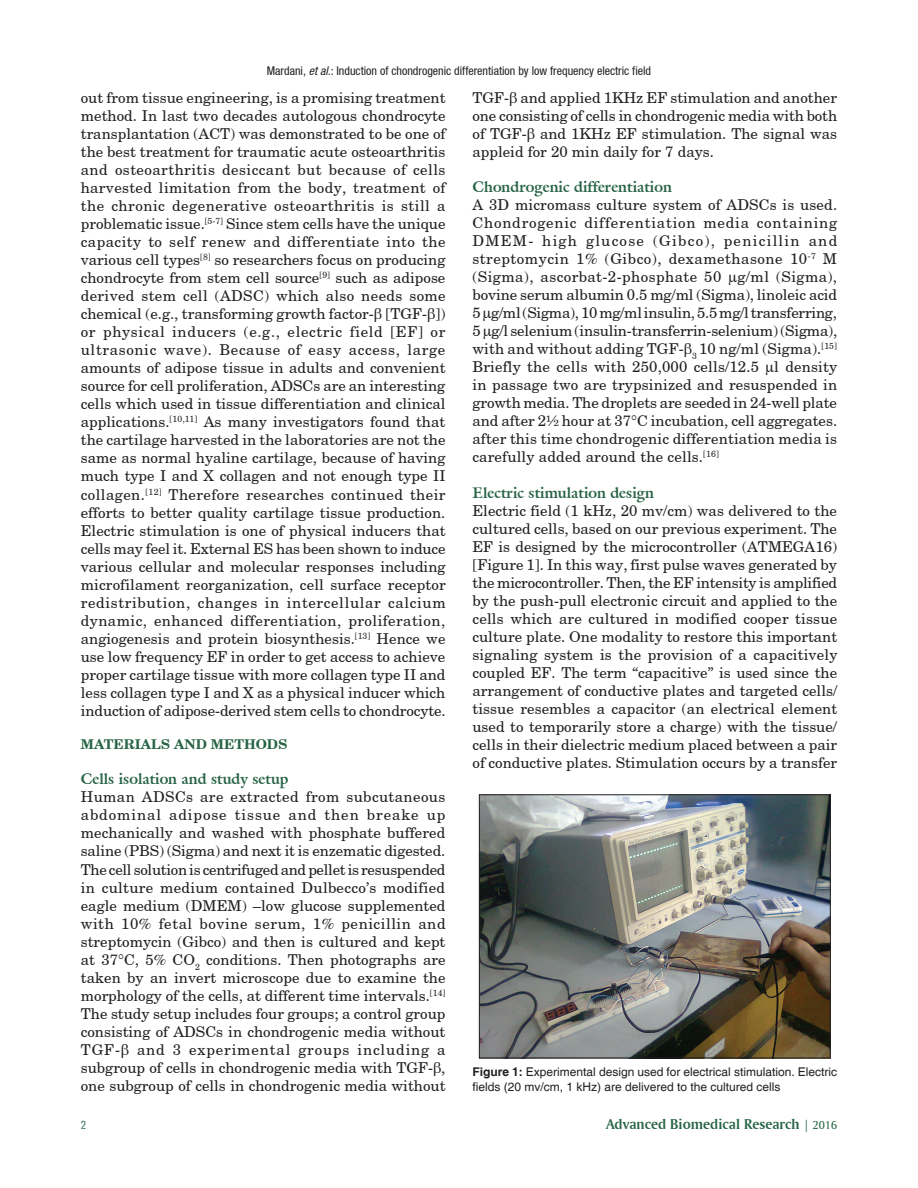
<style>
.page{position:relative;width:918px;height:1188px;background:#fff}
.page>*{position:absolute;margin:0;border:0;box-sizing:border-box;transform-origin:0 0}
.TX{font:15px/18px "New Century Schoolbook";color:#231f20;text-align:justify}
.t1{font:700 15px "Galliard IT Cby BT";color:#286446}
.RF{font:15px "Amerigo BT Bold A";color:#286446}
.t2{font:700 13.5px "Century Schoolbook BT";color:#286446}
.FGC{font:12px/15px "Helvetica";color:#231f20}
.t3{font:12px "Heavenetica Cond 5 SH";color:#231f20}
.RF-2{font:12px "Bell Centennial BT Address";color:#286446}
.s1{font-family:"Heavenetica Cond 5 Obl SH"}
.s2{font-weight:700}
.s3{font-family:"Amerigo BT Roman A";font-size:12px}
</style>
<div class="page">
<img style="left:481px;top:797px;width:348px;height:259px">
<div style="left:479px;top:795px;width:352px;height:263px;border:1px solid #231f20"></div>
<p class="t3" style="left:267px;top:63px;width:386px">Mardani, <span class="s1">et al.</span>: Induction of chondrogenic differentiation by low frequency electric field</p>
<p class="TX" style="left:81px;top:88px;width:366px">out from tissue engineering, is a promising treatment method. In last two decades autologous chondrocyte transplantation (ACT) was demonstrated to be one of the best treatment for traumatic acute osteoarthritis and osteoarthritis desiccant but because of cells harvested limitation from the body, treatment of the chronic degenerative osteoarthritis is still a problematic issue.<sup>[5‑7]</sup> Since stem cells have the unique capacity to self renew and differentiate into the various cell types<sup>[8]</sup> so researchers focus on producing chondrocyte from stem cell source<sup>[9]</sup> such as adipose derived stem cell (ADSC) which also needs some chemical (e.g., transforming growth factor‑ [TGF‑ ]) or physical inducers (e.g., electric field [EF] or ultrasonic wave). Because of easy access, large amounts of adipose tissue in adults and convenient source for cell proliferation, ADSCs are an interesting cells which used in tissue differentiation and clinical applications.<sup>[10,11]</sup> As many investigators found that the cartilage harvested in the laboratories are not the same as normal hyaline cartilage, because of having much type I and X collagen and not enough type II collagen.<sup>[12]</sup> Therefore researches continued their efforts to better quality cartilage tissue production.<br>Electric stimulation is one of physical inducers that cells may feel it. External ES has been shown to induce various cellular and molecular responses including microfilament reorganization, cell surface receptor redistribution, changes in intercellular calcium dynamic, enhanced differentiation, proliferation, angiogenesis and protein biosynthesis.<sup>[13]</sup> Hence we use low frequency EF in order to get access to achieve proper cartilage tissue with more collagen type II and less collagen type I and X as a physical inducer which induction of adipose‑derived stem cells to chondrocyte.</p>
<h1 class="t2" style="left:81px;top:736px;width:208px">MATERIALS AND METHODS</h1>
<h2 class="t1" style="left:81px;top:769px;width:209px">Cells isolation and study setup</h2>
<p class="TX" style="left:81px;top:788px;width:366px">Human ADSCs are extracted from subcutaneous abdominal adipose tissue and then breake up mechanically and washed with phosphate buffered saline (PBS) (Sigma) and next it is enzematic digested.<br>The cell solution is centrifuged and pellet is resuspended in culture medium contained Dulbecco’s modified eagle medium (DMEM) –low glucose supplemented with 10% fetal bovine serum, 1% penicillin and streptomycin (Gibco) and then is cultured and kept at 37°C, 5% CO<sub>2</sub> conditions. Then photographs are taken by an invert microscope due to examine the morphology of the cells, at different time intervals.<sup>[14] </sup>The study setup includes four groups; a control group consisting of ADSCs in chondrogenic media without TGF‑ and 3 experimental groups including a subgroup of cells in chondrogenic media with TGF‑ , one subgroup of cells in chondrogenic media without</p>
<p class="TX" style="left:472px;top:88px;width:366px">TGF‑ and applied 1KHz EF stimulation and another one consisting of cells in chondrogenic media with both of TGF‑ and 1KHz EF stimulation. The signal was appleid for 20 min daily for 7 days.</p>
<h2 class="t1" style="left:472px;top:177px;width:201px">Chondrogenic differentiation</h2>
<p class="TX" style="left:472px;top:196px;width:366px">A 3D micromass culture system of ADSCs is used.<br>Chondrogenic differentiation media containing DMEM‑ high glucose (Gibco), penicillin and streptomycin 1% (Gibco), dexamethasone 10<sup>‑7</sup> M (Sigma), ascorbat‑2‑phosphate 50 g/ml (Sigma), bovine serum albumin 0.5 mg/ml (Sigma), linoleic acid 5 g/ml(Sigma), 10mg/ml insulin, 5.5mg/l transferring, 5 g/l selenium (insulin‑transferrin‑selenium) (Sigma), with and without adding TGF‑ <sub>3</sub> 10 ng/ml (Sigma).<sup>[15] </sup>Briefly the cells with 250,000 cells/12.5 l density in passage two are trypsinized and resuspended in growth media. The droplets are seeded in 24-well plate and after 2½ hour at 37°C incubation, cell aggregates. after this time chondrogenic differentiation media is carefully added around the cells.<sup>[16]</sup></p>
<h2 class="t1" style="left:473px;top:483px;width:183px">Electric stimulation design</h2>
<p class="TX" style="left:473px;top:501px;width:366px">Electric field (1 kHz, 20 mv/cm) was delivered to the cultured cells, based on our previous experiment. The EF is designed by the microcontroller (ATMEGA16) [Figure 1]. In this way, first pulse waves generated by the microcontroller. Then, the EF intensity is amplified by the push‑pull electronic circuit and applied to the cells which are cultured in modified cooper tissue culture plate. One modality to restore this important signaling system is the provision of a capacitively coupled EF. The term “capacitive” is used since the arrangement of conductive plates and targeted cells/ tissue resembles a capacitor (an electrical element used to temporarily store a charge) with the tissue/ cells in their dielectric medium placed between a pair of conductive plates. Stimulation occurs by a transfer</p>
<p class="FGC" style="left:472px;top:1065px;width:366px"><span class="s2">Figure 1:</span> Experimental design used for electrical stimulation. Electric fields (20 mv/cm, 1 kHz) are delivered to the cultured cells</p>
<p class="RF-2" style="left:81px;top:1118px;width:7px">2</p>
<p class="RF" style="left:606px;top:1115px;width:233px">Advanced Biomedical Research <span class="s3">| 2016</span></p>
</div>
